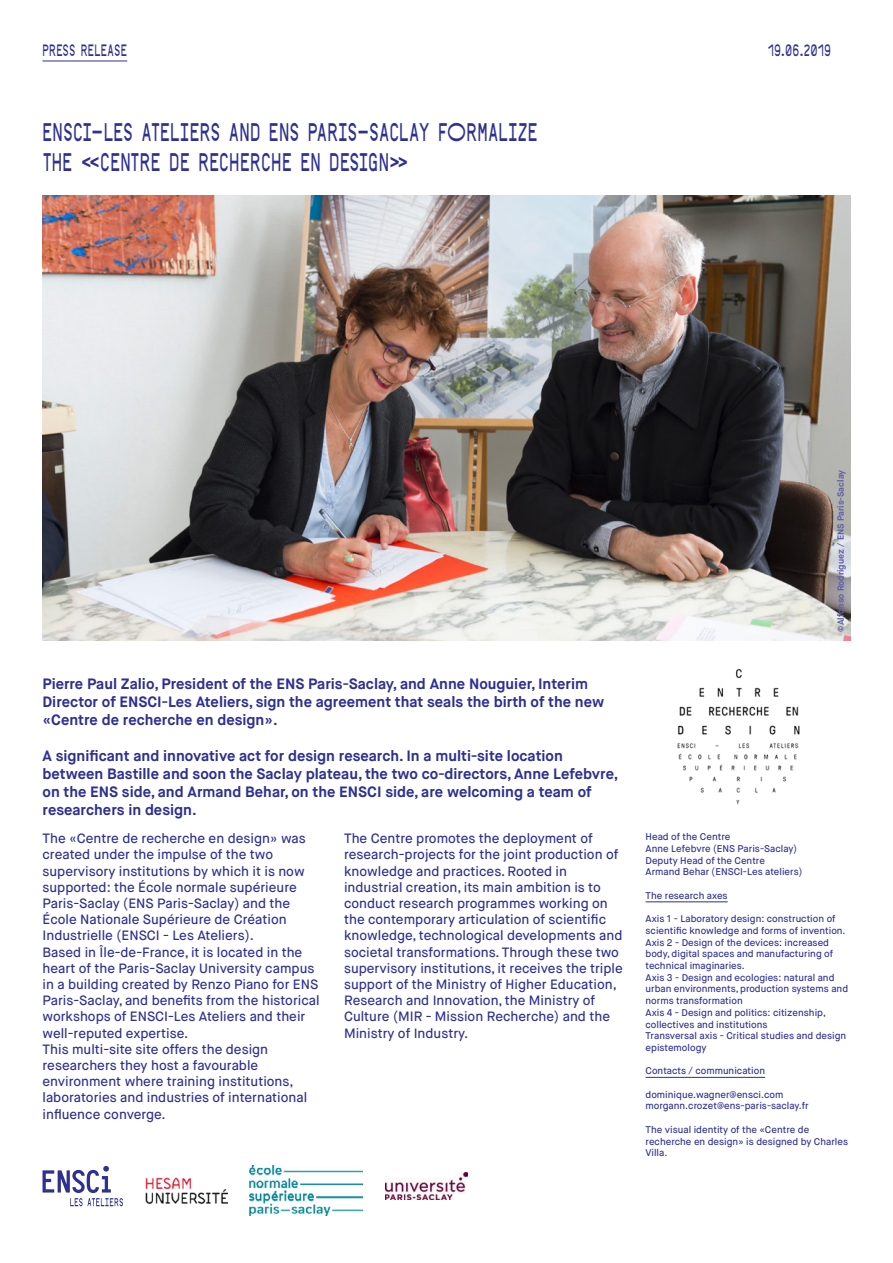
<style>
.page{position:relative;width:893px;height:1263px;background:#fff}
.page>*{position:absolute;margin:0;border:0;box-sizing:border-box;transform-origin:0 0}
.t1{font:25.5px "Atelier";letter-spacing:.01em;color:#2e3092}
.t2{font:16.5px "Atelier";letter-spacing:.015em;color:#2e3092}
.t3{font:700 15px/18px "Maison Neue";color:#2e3092}
.t4{font:500 13.5px/16.2px "Maison Neue";color:#2e3092}
.t5{font:500 9.75px/11.7px "Maison Neue";color:#2e3092}
.t6{font:700 9px "Maison Neue";color:#625ea9}
</style>
<div class="page">
<img style="left:43px;top:196px;width:807px;height:444px">
<svg style="left:43px;top:1166px;width:80px;height:40px"></svg>
<hr style="left:43px;top:61px;width:84px;height:1px;background:#2e3092">
<hr style="left:646px;top:901px;width:82px;height:1px;background:#2e3092">
<hr style="left:646px;top:1077px;width:119px;height:1px;background:#2e3092">
<img style="left:250px;top:1166px;width:113px;height:49px">
<img style="left:385px;top:1172px;width:82px;height:28px">
<img style="left:145px;top:1177px;width:82px;height:27px">
<img style="left:677px;top:668px;width:123px;height:137px">
<p class="t2" style="left:43px;top:39px;width:86px">PRESS RELEASE</p>
<p class="t2" style="left:767px;top:39px;width:65px">19.06.2019</p>
<p class="t1" style="left:42px;top:115px;width:497px">ENSCI-LES ATELIERS AND ENS PARIS-SACLAY FORMALIZE</p>
<p class="t1" style="left:42px;top:146px;width:367px">THE «CENTRE DE RECHERCHE EN DESIGN»</p>
<p class="t3" style="left:43px;top:675px;width:563px">Pierre Paul Zalio, President of the ENS Paris-Saclay, and Anne Nouguier, Interim<br>Director of ENSCI-Les Ateliers, sign the agreement that seals the birth of the new «Centre de recherche en design».</p>
<p class="t3" style="left:43px;top:747px;width:577px">A significant and innovative act for design research. In a multi-site location between Bastille and soon the Saclay plateau, the two co-directors, Anne Lefebvre, on the ENS side, and Armand Behar, on the ENSCI side, are welcoming a team of researchers in design.</p>
<p class="t4" style="left:43px;top:830px;width:265px">The «Centre de recherche en design» was created under the impulse of the two supervisory institutions by which it is now supported: the École normale supérieure Paris-Saclay (ENS Paris-Saclay) and the École Nationale Supérieure de Création Industrielle (ENSCI - Les Ateliers).</p>
<p class="t4" style="left:43px;top:944px;width:279px">Based in Île-de-France, it is located in the heart of the Paris-Saclay University campus in a building created by Renzo Piano for ENS Paris-Saclay, and benefits from the historical workshops of ENSCI-Les Ateliers and their well-reputed expertise.</p>
<p class="t4" style="left:43px;top:1041px;width:266px">This multi-site site offers the design researchers they host a favourable environment where training institutions, laboratories and industries of international influence converge.</p>
<p class="t4" style="left:344px;top:830px;width:280px">The Centre promotes the deployment of research-projects for the joint production of knowledge and practices. Rooted in industrial creation, its main ambition is to conduct research programmes working on the contemporary articulation of scientific knowledge, technological developments and societal transformations. Through these two supervisory institutions, it receives the triple support of the Ministry of Higher Education, Research and Innovation, the Ministry of Culture (MIR - Mission Recherche) and the Ministry of Industry.</p>
<p class="t6" style="left:835px;top:631px;width:163px;rotate:-90deg">©Alfonso Rodriguez / ENS Paris-Saclay</p>
<p class="t5" style="left:646px;top:831px;width:86px">Head of the Centre</p>
<p class="t5" style="left:646px;top:843px;width:153px">Anne Lefebvre (ENS Paris-Saclay)</p>
<p class="t5" style="left:646px;top:854px;width:121px">Deputy Head of the Centre</p>
<p class="t5" style="left:646px;top:866px;width:158px">Armand Behar (ENSCI-Les ateliers)</p>
<p class="t5" style="left:646px;top:890px;width:84px">The research axes</p>
<p class="t5" style="left:646px;top:913px;width:202px">Axis 1 - Laboratory design: construction of scientific knowledge and forms of invention.</p>
<p class="t5" style="left:646px;top:936px;width:189px">Axis 2 - Design of the devices: increased body, digital spaces and manufacturing of technical imaginaries.</p>
<p class="t5" style="left:646px;top:971px;width:204px">Axis 3 - Design and ecologies: natural and urban environments, production systems and norms transformation</p>
<p class="t5" style="left:646px;top:1007px;width:182px">Axis 4 - Design and politics: citizenship, collectives and institutions</p>
<p class="t5" style="left:646px;top:1030px;width:202px">Transversal axis - Critical studies and design epistemology</p>
<p class="t5" style="left:646px;top:1065px;width:121px">Contacts / communication</p>
<p class="t5" style="left:646px;top:1088px;width:139px">dominique.wagner@ensci.com</p>
<p class="t5" style="left:646px;top:1100px;width:164px">morgann.crozet@ens-paris-saclay.fr</p>
<p class="t5" style="left:646px;top:1124px;width:204px">The visual identity of the «Centre de recherche en design» is designed by Charles<br>Villa.</p>
</div>
